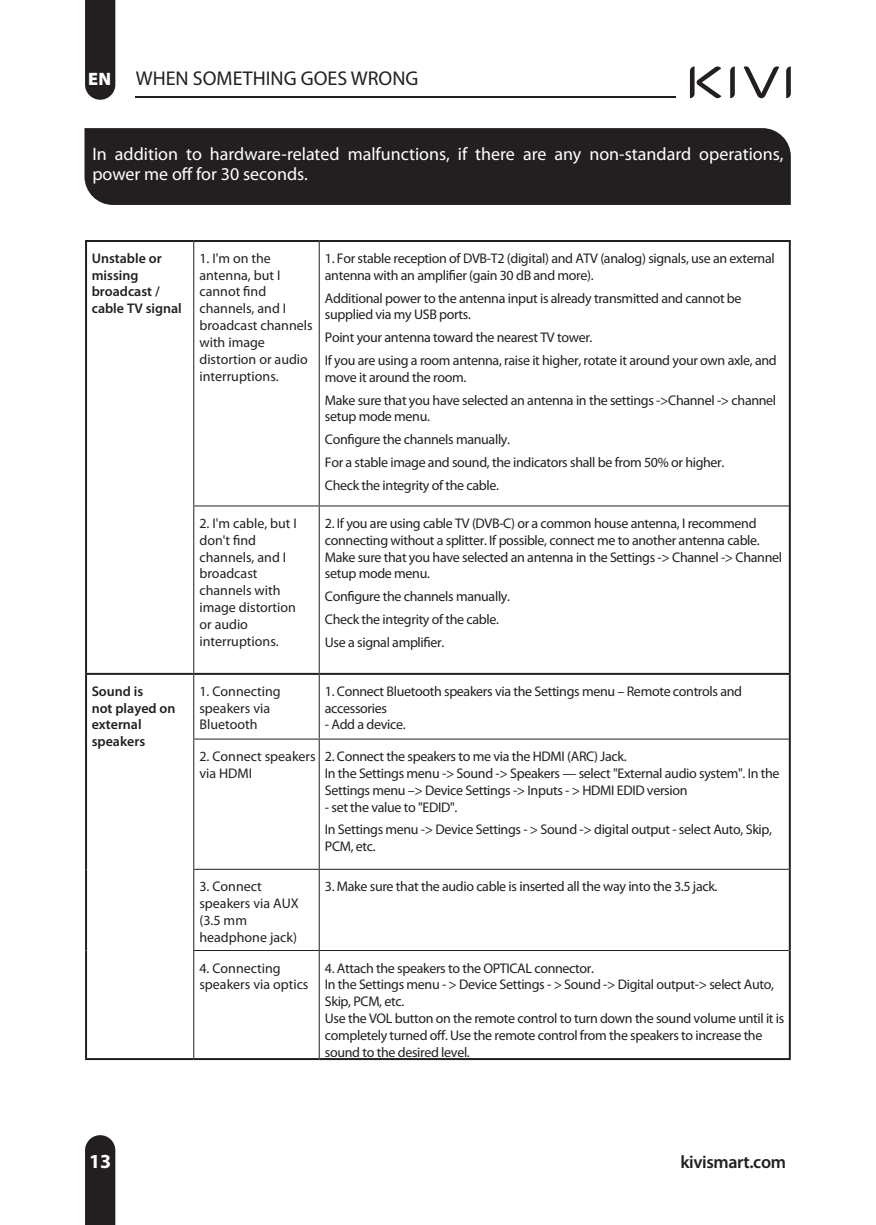
<style>
.page{position:relative;width:876px;height:1225px;background:#fff}
.page>*{position:absolute;margin:0;border:0;box-sizing:border-box;transform-origin:0 0}
.t1{font:20px "Myriad Pro";color:#231f20}
.t2{font:700 20px "Myriad Pro";color:#fff}
.t3{font:18px/20px "Myriad Pro";color:#fff}
.t4{font:600 18px "Myriad Pro";letter-spacing:-.02em;color:#231f20}
.t5{font:14px/16.8px "Myriad Pro";letter-spacing:-.025em;color:#231f20}
.t6{font:14px/16.8px "Myriad Pro";color:#231f20}
.t7{font:600 14px/16.8px "Myriad Pro";color:#231f20}
.s1{font-weight:900;font-size:18px;color:#fff}
</style>
<div class="page">
<div style="left:84px;top:128px;width:707px;height:77px;background:#231f20"></div>
<hr style="left:193px;top:242px;width:1px;height:263px;background:#231f20">
<hr style="left:319px;top:242px;width:1px;height:263px;background:#231f20">
<hr style="left:193px;top:505px;width:126px;height:1px;background:#231f20">
<hr style="left:193px;top:506px;width:1px;height:167px;background:#231f20">
<hr style="left:319px;top:505px;width:470px;height:1px;background:#231f20">
<hr style="left:319px;top:506px;width:1px;height:167px;background:#231f20">
<hr style="left:193px;top:675px;width:1px;height:63px;background:#231f20">
<hr style="left:319px;top:675px;width:1px;height:63px;background:#231f20">
<hr style="left:193px;top:738px;width:126px;height:1px;background:#231f20">
<hr style="left:193px;top:739px;width:1px;height:130px;background:#231f20">
<hr style="left:319px;top:738px;width:470px;height:1px;background:#231f20">
<hr style="left:319px;top:739px;width:1px;height:130px;background:#231f20">
<hr style="left:193px;top:869px;width:126px;height:1px;background:#231f20">
<hr style="left:193px;top:870px;width:1px;height:80px;background:#231f20">
<hr style="left:319px;top:869px;width:470px;height:1px;background:#231f20">
<hr style="left:319px;top:870px;width:1px;height:80px;background:#231f20">
<hr style="left:193px;top:950px;width:126px;height:1px;background:#231f20">
<hr style="left:193px;top:951px;width:1px;height:107px;background:#231f20">
<hr style="left:319px;top:950px;width:470px;height:1px;background:#231f20">
<hr style="left:319px;top:951px;width:1px;height:107px;background:#231f20">
<hr style="left:85px;top:673px;width:109px;height:2px;background:#231f20">
<hr style="left:194px;top:673px;width:125px;height:2px;background:#231f20">
<hr style="left:319px;top:673px;width:472px;height:2px;background:#231f20">
<hr style="left:85px;top:240px;width:109px;height:2px;background:#231f20">
<hr style="left:85px;top:242px;width:2px;height:264px;background:#231f20">
<hr style="left:85px;top:506px;width:2px;height:167px;background:#231f20">
<hr style="left:194px;top:240px;width:125px;height:2px;background:#231f20">
<hr style="left:319px;top:240px;width:472px;height:2px;background:#231f20">
<hr style="left:789px;top:242px;width:2px;height:264px;background:#231f20">
<hr style="left:789px;top:506px;width:2px;height:167px;background:#231f20">
<hr style="left:85px;top:675px;width:2px;height:64px;background:#231f20">
<hr style="left:85px;top:739px;width:2px;height:130px;background:#231f20">
<hr style="left:85px;top:869px;width:2px;height:81px;background:#231f20">
<hr style="left:85px;top:950px;width:2px;height:108px;background:#231f20">
<hr style="left:85px;top:1058px;width:109px;height:2px;background:#231f20">
<hr style="left:789px;top:675px;width:2px;height:64px;background:#231f20">
<hr style="left:789px;top:739px;width:2px;height:130px;background:#231f20">
<hr style="left:789px;top:869px;width:2px;height:81px;background:#231f20">
<hr style="left:789px;top:950px;width:2px;height:108px;background:#231f20">
<hr style="left:194px;top:1058px;width:125px;height:2px;background:#231f20">
<hr style="left:319px;top:1058px;width:472px;height:2px;background:#231f20">
<svg style="left:730px;top:66px;width:5px;height:32px"></svg>
<svg style="left:786px;top:66px;width:5px;height:32px"></svg>
<svg style="left:744px;top:66px;width:35px;height:32px"></svg>
<svg style="left:690px;top:66px;width:31px;height:32px"></svg>
<hr style="left:136px;top:97px;width:540px;height:1px;background:#231f20">
<svg style="left:85px;top:0;width:30px;height:100px;background:#2a2627"></svg>
<svg style="left:85px;top:1135px;width:30px;height:90px;background:#2b2728"></svg>
<h1 class="t1" style="left:88px;top:66px;width:332px"><span class="s1">EN</span> WHEN SOMETHING GOES WRONG</h1>
<p class="t3" style="left:92px;top:145px;width:693px">In addition to hardware-related malfunctions, if there are any non-standard operations, power me off for 30 seconds.</p>
<p class="t7" style="left:92px;top:249px;width:92px">Unstable or missing broadcast / cable TV signal</p>
<p class="t6" style="left:199px;top:249px;width:115px">1. I'm on the antenna, but I cannot nd channels, and I broadcast channels with image distortion or audio interruptions.</p>
<p class="t5" style="left:325px;top:249px;width:451px">1. For stable reception of DVB-T2 (digital) and ATV (analog) signals, use an external antenna with an ampli er (gain 30 dB and more).</p>
<p class="t5" style="left:325px;top:289px;width:418px">Additional power to the antenna input is already transmitted and cannot be supplied via my USB ports.</p>
<p class="t5" style="left:325px;top:326px;width:453px;line-height:22.8px">Point your antenna toward the nearest TV tower.<br>If you are using a room antenna, raise it higher, rotate it around your own axle, and</p>
<p class="t5" style="left:325px;top:365px;width:453px;line-height:22.8px">move it around the room.<br>Make sure that you have selected an antenna in the settings -&gt;Channel -&gt; channel</p>
<p class="t5" style="left:325px;top:405px;width:401px;line-height:22.8px">setup mode menu.<br>Con gure the channels manually.<br>For a stable image and sound, the indicators shall be from 50% or higher.<br>Check the integrity of the cable.</p>
<p class="t6" style="left:199px;top:514px;width:99px">2. I'm cable, but I don't nd channels, and I broadcast channels with image distortion or audio interruptions.</p>
<p class="t5" style="left:325px;top:514px;width:459px">2. If you are using cable TV (DVB-C) or a common house antenna, I recommend connecting without a splitter. If possible, connect me to another antenna cable.<br>Make sure that you have selected an antenna in the Settings -&gt; Channel -&gt; Channel setup mode menu.</p>
<p class="t5" style="left:325px;top:585px;width:187px;line-height:22.8px">Con gure the channels manually.<br>Check the integrity of the cable.<br>Use a signal ampli er.</p>
<p class="t7" style="left:92px;top:682px;width:85px">Sound is<br>not played on external speakers</p>
<p class="t6" style="left:199px;top:682px;width:83px">1. Connecting speakers via<br>Bluetooth</p>
<p class="t5" style="left:325px;top:682px;width:419px">1. Connect Bluetooth speakers via the Settings menu – Remote controls and accessories</p>
<p class="t5" style="left:325px;top:716px;width:82px">- Add a device.</p>
<p class="t6" style="left:199px;top:748px;width:118px">2. Connect speakers via HDMI</p>
<p class="t5" style="left:325px;top:748px;width:456px">2. Connect the speakers to me via the HDMI (ARC) Jack.<br>In the Settings menu -&gt; Sound -&gt; Speakers — select "External audio system". In the<br>Settings menu –&gt; Device Settings -&gt; Inputs - &gt; HDMI EDID version</p>
<p class="t5" style="left:325px;top:795px;width:449px;line-height:22.8px">- set the value to "EDID".<br>In Settings menu -&gt; Device Settings - &gt; Sound -&gt; digital output - select Auto, Skip,</p>
<p class="t5" style="left:325px;top:838px;width:52px">PCM, etc.</p>
<p class="t6" style="left:199px;top:878px;width:101px">3. Connect speakers via AUX (3.5 mm headphone jack)</p>
<p class="t5" style="left:325px;top:878px;width:394px">3. Make sure that the audio cable is inserted all the way into the 3.5 jack.</p>
<p class="t6" style="left:199px;top:959px;width:111px">4. Connecting speakers via optics</p>
<p class="t5" style="left:325px;top:959px;width:461px">4. Attach the speakers to the OPTICAL connector.<br>In the Settings menu - &gt; Device Settings - &gt; Sound -&gt; Digital output-&gt; select Auto, Skip, PCM, etc.<br>Use the VOL button on the remote control to turn down the sound volume until it is completely turned o . Use the remote control from the speakers to increase the sound to the desired level.</p>
<h1 class="t2" style="left:89px;top:1148px;width:24px">13</h1>
<p class="t4" style="left:680px;top:1151px;width:107px">kivismart.com</p>
</div>
